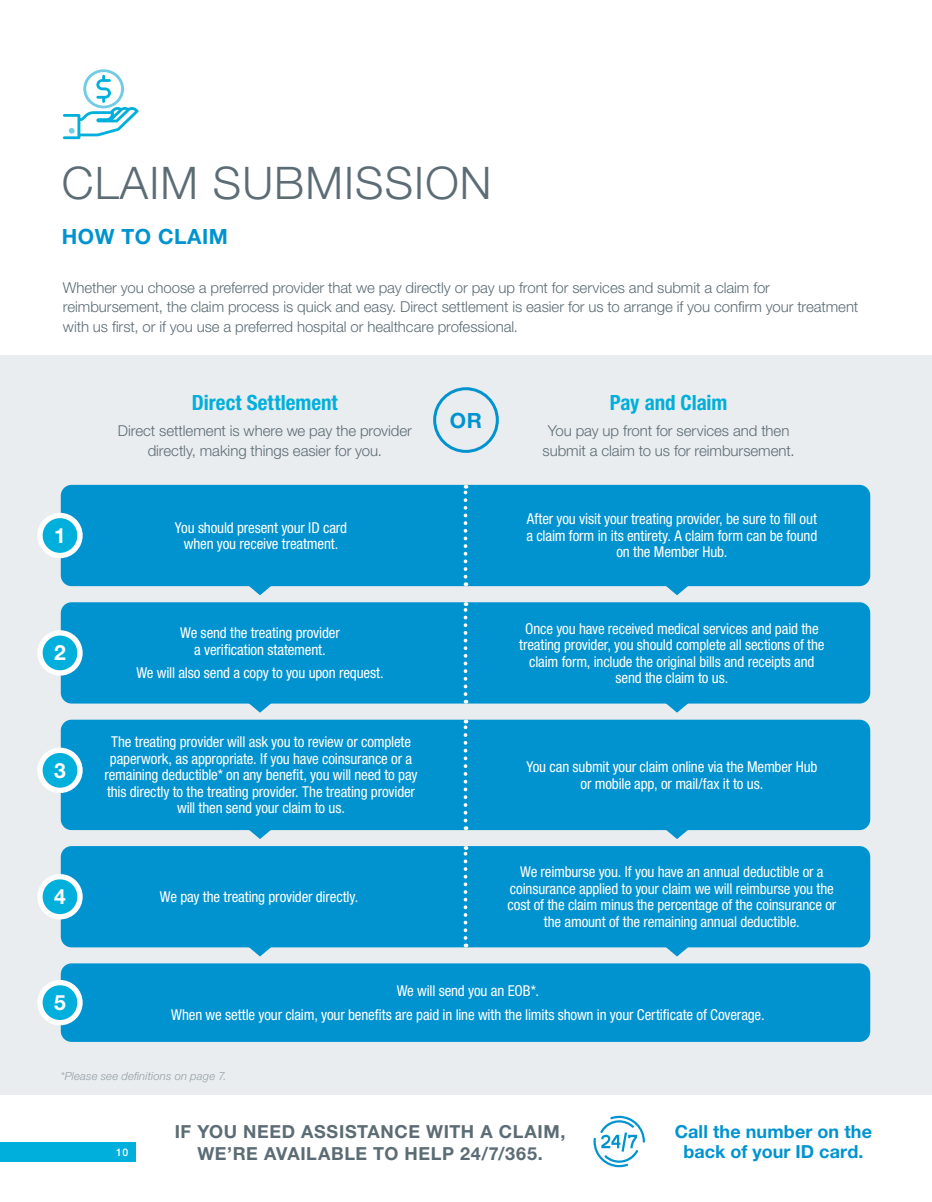
<style>
.page{position:relative;width:932px;height:1202px;background:#fff}
.page>*{position:absolute;margin:0;border:0;box-sizing:border-box;transform-origin:0 0}
.t1{font:300 45px "Helvetica Neue LT Std";letter-spacing:.025em;color:#5c6c75}
.t2{font:700 condensed 21px "Helvetica Neue LT Std";color:#00afdb}
.t3{font:700 21px "Helvetica Neue LT Std";letter-spacing:.025em;color:#0093d0}
.t4{font:700 21px "Helvetica Neue LT Std";color:#fff}
.t5{font:700 18px/21.6px "Helvetica Neue LT Std";letter-spacing:.035em;color:#5c6c75;text-align:center}
.t6{font:700 18px/19.5px "Helvetica Neue LT Std";letter-spacing:.005em;color:#0093d0;text-align:center}
.t7{font:condensed 15px/16.5px "Helvetica Neue LT Std";letter-spacing:-.01em;color:#fff;text-align:center}
.t8{font:300 15px/19.5px "Helvetica Neue LT Std";letter-spacing:-.005em;color:#5c6c75;text-align:center}
.t9{font:italic 300 11.25px "Helvetica Neue LT Std";letter-spacing:.015em;color:#929fa7}
.t10{font:500 10.5px "Helvetica Neue LT Std";color:#fff}
</style>
<div class="page">
<div style="left:0;top:355px;width:932px;height:740px;background:#eaedef"></div>
<svg style="left:63px;top:69px;width:75px;height:70px"></svg>
<div style="left:61px;top:602px;width:809px;height:101px;background:#0093d0;border-radius:11px"></div>
<div style="left:61px;top:485px;width:809px;height:101px;background:#0093d0;border-radius:11px"></div>
<div style="left:61px;top:719px;width:809px;height:111px;background:#0093d0;border-radius:11px"></div>
<div style="left:61px;top:846px;width:809px;height:101px;background:#0093d0;border-radius:11px"></div>
<div style="left:61px;top:963px;width:809px;height:78px;background:#0093d0;border-radius:11px"></div>
<svg style="left:593px;top:1115px;width:52px;height:52px"></svg>
<svg style="left:238px;top:586px;width:44px;height:9px"></svg>
<svg style="left:655px;top:586px;width:43px;height:9px"></svg>
<svg style="left:238px;top:703px;width:44px;height:9px"></svg>
<svg style="left:655px;top:703px;width:43px;height:9px"></svg>
<svg style="left:238px;top:830px;width:44px;height:9px"></svg>
<svg style="left:655px;top:830px;width:43px;height:9px"></svg>
<svg style="left:238px;top:947px;width:44px;height:9px"></svg>
<svg style="left:655px;top:947px;width:43px;height:9px"></svg>
<div style="left:0;top:1142px;width:136px;height:20px;background:#00afdb"></div>
<div style="left:433px;top:387px;width:66px;height:66px;border:3px solid #0093d0;border-radius:50%"></div>
<div style="left:37px;top:980px;width:46px;height:45px;background:#fff;border-radius:50%"></div>
<div style="left:43px;top:985px;width:34px;height:35px;background:#00afdb;border-radius:50%"></div>
<div style="left:37px;top:513px;width:46px;height:45px;background:#fff;border-radius:50%"></div>
<div style="left:43px;top:518px;width:34px;height:35px;background:#00afdb;border-radius:50%"></div>
<div style="left:37px;top:630px;width:46px;height:45px;background:#fff;border-radius:50%"></div>
<div style="left:43px;top:635px;width:34px;height:35px;background:#00afdb;border-radius:50%"></div>
<svg style="left:37px;top:747px;width:46px;height:46px"></svg>
<div style="left:43px;top:753px;width:34px;height:34px;background:#00afdb;border-radius:50%"></div>
<div style="left:37px;top:874px;width:46px;height:45px;background:#fff;border-radius:50%"></div>
<div style="left:43px;top:879px;width:34px;height:35px;background:#00afdb;border-radius:50%"></div>
<svg style="left:463px;top:485px;width:4px;height:101px"></svg>
<svg style="left:463px;top:602px;width:4px;height:92px"></svg>
<svg style="left:463px;top:719px;width:4px;height:101px"></svg>
<svg style="left:463px;top:846px;width:4px;height:101px"></svg>
<h1 class="t1" style="left:62px;top:155px;width:431px">CLAIM SUBMISSION</h1>
<h2 class="t3" style="left:62px;top:224px;width:167px">HOW TO CLAIM</h2>
<p class="t8" style="left:63px;top:277px;width:797px;text-align:left">Whether you choose a preferred provider that we pay directly or pay up front for services and submit a claim for reimbursement, the claim process is quick and easy. Direct settlement is easier for us to arrange if you confirm your treatment with us first, or if you use a preferred hospital or healthcare professional.</p>
<h2 class="t4" style="left:54px;top:522px;width:13px">1</h2>
<h2 class="t4" style="left:54px;top:640px;width:13px">2</h2>
<h2 class="t4" style="left:54px;top:757px;width:13px">3</h2>
<h2 class="t4" style="left:54px;top:883px;width:13px">4</h2>
<h2 class="t4" style="left:54px;top:989px;width:13px">5</h2>
<h2 class="t2" style="left:192px;top:390px;width:147px">Direct Settlement</h2>
<p class="t8" style="left:118px;top:421px;width:295px">Direct settlement is where we pay the provider directly, making things easier for you.</p>
<h2 class="t3" style="left:450px;top:407px;width:34px">OR</h2>
<h2 class="t2" style="left:609px;top:390px;width:119px">Pay and Claim</h2>
<p class="t8" style="left:542px;top:421px;width:253px">You pay up front for services and then submit a claim to us for reimbursement.</p>
<p class="t7" style="left:175px;top:519px;width:174px">You should present your ID card when you receive treatment.</p>
<p class="t7" style="left:526px;top:510px;width:292px">After you visit your treating provider, be sure to fill out a claim form in its entirety. A claim form can be found on the Member Hub.</p>
<p class="t7" style="left:180px;top:624px;width:161px">We send the treating provider a verification statement.</p>
<p class="t7" style="left:136px;top:664px;width:249px">We will also send a copy to you upon request.</p>
<p class="t7" style="left:105px;top:733px;width:314px">The treating provider will ask you to review or complete paperwork, as appropriate. If you have coinsurance or a remaining deductible* on any benefit, you will need to pay this directly to the treating provider. The treating provider will then send your claim to us.</p>
<p class="t7" style="left:160px;top:888px;width:200px">We pay the treating provider directly.</p>
<p class="t7" style="left:519px;top:620px;width:307px">Once you have received medical services and paid the treating provider, you should complete all sections of the claim form, include the original bills and receipts and send the claim to us.</p>
<p class="t7" style="left:526px;top:758px;width:292px">You can submit your claim online via the Member Hub or mobile app, or mail/fax it to us.</p>
<p class="t7" style="left:507px;top:863px;width:330px">We reimburse you. If you have an annual deductible or a coinsurance applied to your claim we will reimburse you the cost of the claim minus the percentage of the coinsurance or the amount of the remaining annual deductible.</p>
<p class="t7" style="left:171px;top:979px;width:595px;line-height:23.2px">We will send you an EOB*.<br>When we settle your claim, your benefits are paid in line with the limits shown in your Certificate of Coverage.</p>
<p class="t9" style="left:61px;top:1069px;width:167px">*Please see definitions on page 7.</p>
<p class="t10" style="left:116px;top:1146px;width:14px">10</p>
<p class="t5" style="left:175px;top:1120px;width:392px">IF YOU NEED ASSISTANCE WITH A CLAIM,<br>WE’RE AVAILABLE TO HELP 24/7/365.</p>
<p class="t6" style="left:674px;top:1121px;width:199px">Call the number on the back of your ID card.</p>
</div>
